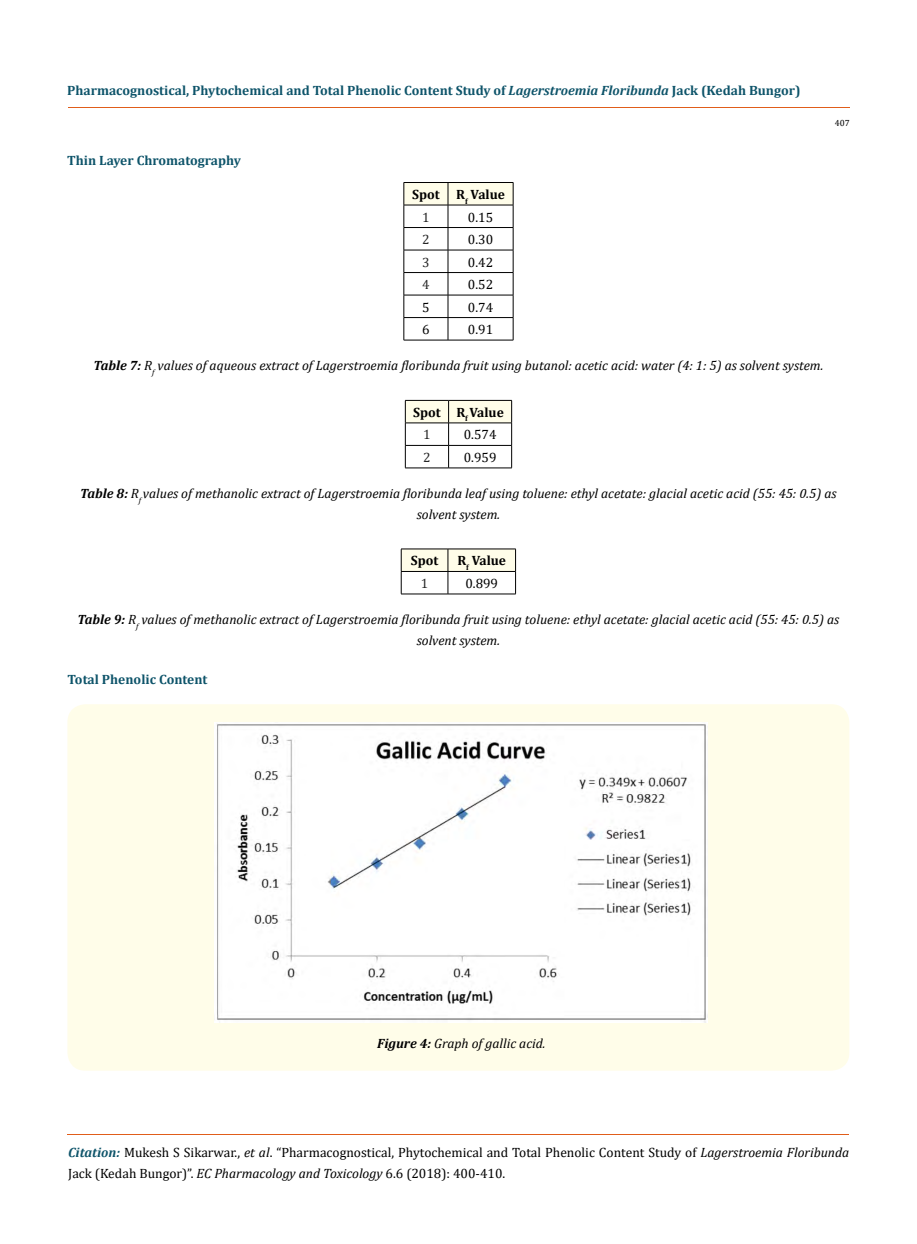
<style>
.page{position:relative;width:917px;height:1244px;background:#fff}
.page>*{position:absolute;margin:0;border:0;box-sizing:border-box;transform-origin:0 0}
.t1{font:italic 13.5px/21px "Cambria";color:#000;text-align:center}
.t2{font:13.5px/21px "Cambria";color:#000}
.t3{font:700 13.5px "Cambria";color:#0e546a}
.t4{font:700 13.5px/22.5px "Cambria";color:#000}
.t5{font:13.5px "Cambria";color:#252525}
.t6{font:9px "Cambria";color:#000}
.s1{font-style:italic}
.s2{font-weight:400;color:#252525}
.s3{font-weight:700}
.s4{font-weight:700;font-style:italic;color:#0e546a}
</style>
<div class="page">
<hr style="left:68px;top:108px;width:781px;height:1px;background:#e05d1a">
<hr style="left:67px;top:1134px;width:782px;height:1px;background:#e05d1a">
<svg style="left:403px;top:182px;width:111px;height:158px"></svg>
<hr style="left:403px;top:340px;width:45px;height:1px;background:#000">
<hr style="left:448px;top:340px;width:65px;height:1px;background:#000">
<svg style="left:405px;top:400px;width:107px;height:67px"></svg>
<hr style="left:405px;top:467px;width:43px;height:1px;background:#000">
<hr style="left:448px;top:467px;width:64px;height:1px;background:#000">
<hr style="left:401px;top:548px;width:47px;height:1px;background:#000">
<hr style="left:448px;top:548px;width:67px;height:1px;background:#000">
<svg style="left:401px;top:549px;width:115px;height:45px"></svg>
<hr style="left:401px;top:593px;width:47px;height:1px;background:#000">
<hr style="left:448px;top:593px;width:67px;height:1px;background:#000">
<div style="left:67px;top:704px;width:782px;height:366px;background:#fffde9;border-radius:18px"></div>
<img style="left:215px;top:722px;width:493px;height:301px">
<p class="t3" style="left:67px;top:80px;width:734px">Pharmacognostical, Phytochemical and Total Phenolic Content Study of <span class="s1">Lagerstroemia Floribunda</span> Jack (Kedah Bungor)</p>
<p class="t3" style="left:67px;top:151px;width:175px">Thin Layer Chromatography</p>
<p class="t4" style="left:422px;top:183px;width:84px;text-indent:-10px">Spot R<sub>f</sub> Value<br><span class="s2">1</span></p>
<p class="t2" style="left:468px;top:206px;width:27px">0.15</p>
<p class="t5" style="left:422px;top:231px;width:9px">2</p>
<p class="t2" style="left:468px;top:229px;width:27px">0.30</p>
<p class="t5" style="left:422px;top:254px;width:9px">3</p>
<p class="t2" style="left:468px;top:251px;width:27px">0.42</p>
<p class="t5" style="left:422px;top:276px;width:9px">4</p>
<p class="t2" style="left:468px;top:274px;width:27px">0.52</p>
<p class="t2" style="left:422px;top:296px;width:9px">5</p>
<p class="t2" style="left:468px;top:296px;width:27px">0.74</p>
<p class="t2" style="left:422px;top:319px;width:9px">6</p>
<p class="t2" style="left:468px;top:319px;width:27px">0.91</p>
<p class="t1" style="left:94px;top:354px;width:731px"><span class="s3">Table 7:</span> R<sub>f</sub> values of aqueous extract of Lagerstroemia floribunda fruit using butanol: acetic acid: water (4: 1: 5) as solvent system.</p>
<p class="t4" style="left:423px;top:400px;width:82px;text-indent:-10px">Spot R<sub>f</sub> Value<br><span class="s2">1</span></p>
<p class="t2" style="left:464px;top:424px;width:34px">0.574</p>
<p class="t6" style="left:834px;top:118px;width:16px">407</p>
<p class="t5" style="left:423px;top:449px;width:9px">2</p>
<p class="t2" style="left:464px;top:447px;width:34px">0.959</p>
<p class="t1" style="left:80px;top:482px;width:757px"><span class="s3">Table 8:</span> R<sub>f</sub> values of methanolic extract of Lagerstroemia floribunda leaf using toluene: ethyl acetate: glacial acetic acid (55: 45: 0.5) as solvent system.</p>
<p class="t4" style="left:411px;top:549px;width:29px">Spot</p>
<p class="t4" style="left:457px;top:549px;width:50px">R<sub>f</sub> Value</p>
<p class="t5" style="left:421px;top:575px;width:9px">1</p>
<p class="t2" style="left:465px;top:573px;width:34px">0.899</p>
<p class="t1" style="left:77px;top:608px;width:763px"><span class="s3">Table 9:</span> R<sub>f</sub> values of methanolic extract of Lagerstroemia floribunda fruit using toluene: ethyl acetate: glacial acetic acid (55: 45: 0.5) as solvent system.</p>
<p class="t3" style="left:68px;top:670px;width:141px">Total Phenolic Content</p>
<p class="t1" style="left:377px;top:1032px;width:170px"><span class="s3">Figure 4:</span> Graph of gallic acid.</p>
<p class="t2" style="left:68px;top:1141px;width:782px"><span class="s4">Citation:</span> Mukesh S Sikarwar., <span class="s1">et al</span>. “Pharmacognostical, Phytochemical and Total Phenolic Content Study of <span class="s1">Lagerstroemia Floribunda<br></span>Jack (Kedah Bungor)”. <span class="s1">EC Pharmacology and Toxicology</span> 6.6 (2018): 400-410.</p>
</div>
